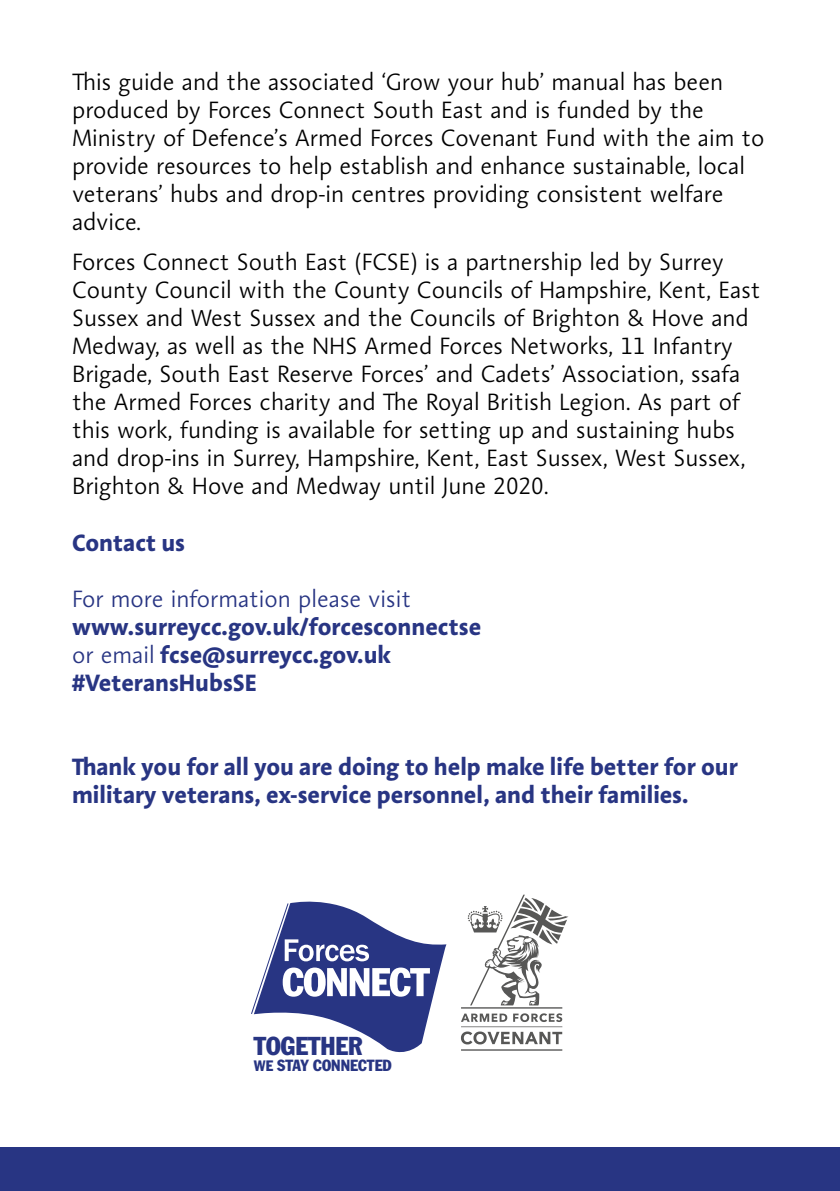
<style>
.page{position:relative;width:840px;height:1191px;background:#fff}
.page>*{position:absolute;margin:0;border:0;box-sizing:border-box;transform-origin:0 0}
.t1{font:condensed 25.4px "Franklin Gothic";color:#283583}
.t2{font:300 24px/28px "Aroma No 2 LT Pro";color:#000}
.t3{font:700 24px/28px "Aroma No 2 LT Pro";color:#283583}
.t4{font:300 24px "Aroma No 2 LT Pro";color:#283583}
.t5{font:condensed 16px "Franklin Gothic";color:#283583}
.s1{font-weight:300}
.s2{font-size:14.8px}
</style>
<div class="page">
<div style="left:0;top:1147px;width:839px;height:44px;background:#283583"></div>
<svg style="left:461px;top:894px;width:107px;height:156px"></svg>
<svg style="left:251px;top:901px;width:195px;height:152px"></svg>
<p class="t2" style="left:72px;top:68px;width:693px">This guide and the associated ‘Grow your hub’ manual has been produced by Forces Connect South East and is funded by the Ministry of Defence’s Armed Forces Covenant Fund with the aim to provide resources to help establish and enhance sustainable, local veterans’ hubs and drop-in centres providing consistent welfare advice.</p>
<p class="t2" style="left:72px;top:248px;width:689px">Forces Connect South East (FCSE) is a partnership led by Surrey County Council with the County Councils of Hampshire, Kent, East Sussex and West Sussex and the Councils of Brighton &amp; Hove and Medway, as well as the NHS Armed Forces Networks, 11 Infantry Brigade, South East Reserve Forces’ and Cadets’ Association, ssafa the Armed Forces charity and The Royal British Legion. As part of this work, funding is available for setting up and sustaining hubs and drop-ins in Surrey, Hampshire, Kent, East Sussex, West Sussex, Brighton &amp; Hove and Medway until June 2020.</p>
<p class="t3" style="left:72px;top:527px;width:114px">Contact us</p>
<p class="t4" style="left:72px;top:583px;width:340px">For more information please visit</p>
<p class="t3" style="left:72px;top:611px;width:410px">www.surreycc.gov.uk/forcesconnectse <span class="s1">or email</span> fcse@surreycc.gov.uk #VeteransHubsSE</p>
<p class="t3" style="left:72px;top:751px;width:667px">Thank you for all you are doing to help make life better for our military veterans, ex-service personnel, and their families.</p>
<p class="t1" style="left:254px;top:1030px;width:110px">TOGETHER</p>
<p class="t5" style="left:254px;top:1055px;width:139px"><span class="s2">WE</span> STAY CONNECTED</p>
</div>
